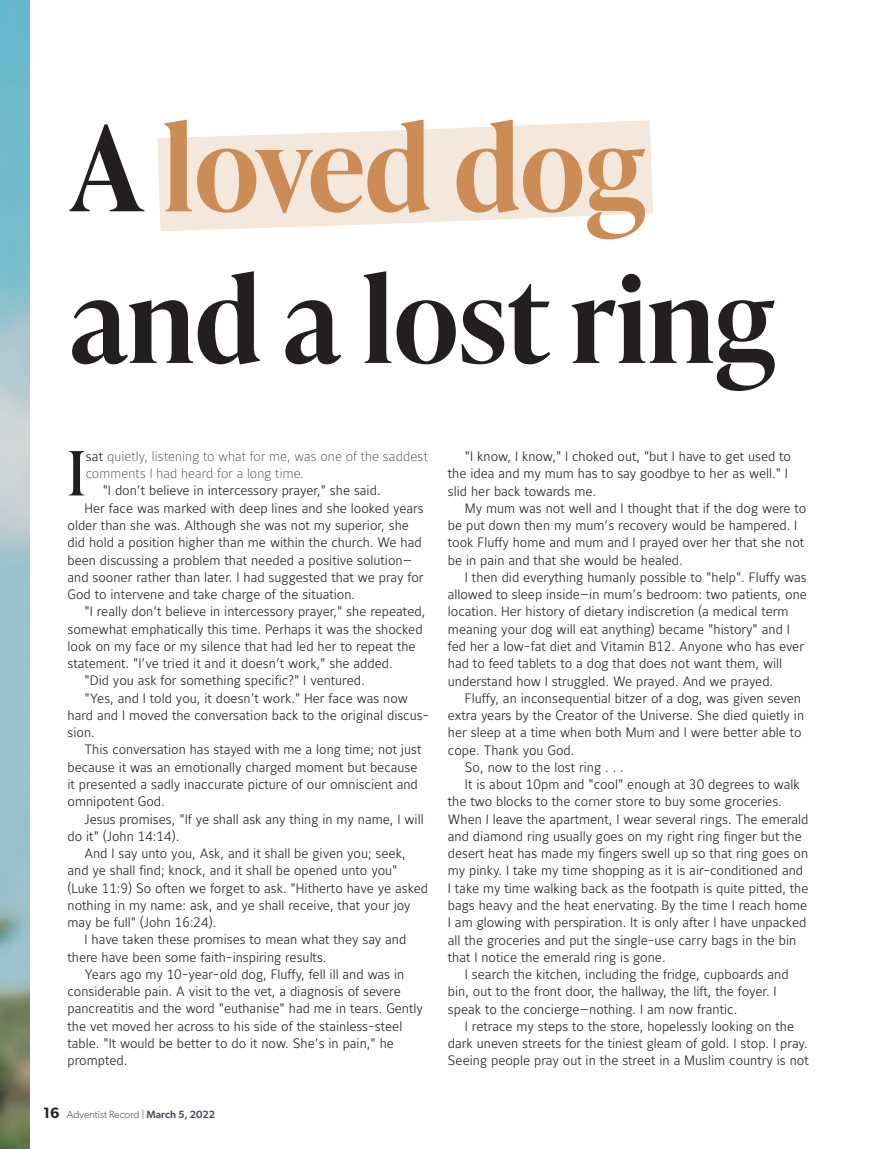
<style>
.page{position:relative;width:872px;height:1149px;background:#fff}
.page>*{position:absolute;margin:0;border:0;box-sizing:border-box;transform-origin:0 0}
.t1{font:600 117px/151.5px "Ivy Presto Headline";color:#231f20}
.t2{font:60.9px "Ivy Presto Headline";color:#231f20}
.t3{font:13.5px/17.2px "Maurea Light Tf";color:#231f20}
.t4{font:13.5px/17.2px "Maurea Thin Tf";letter-spacing:.01em;color:#231f20}
.t5{font:300 10.5px "Gibson";color:#444250}
.s1{color:#cb8c55}
.s2{font-family:"Maurea Light Tf"}
.s3{font-weight:600;font-size:15px;color:#231f20}
.s4{font-weight:500}
</style>
<div class="page">
<img style="left:0;top:0;width:29px;height:1148px">
<svg style="left:157px;top:120px;width:496px;height:111px"></svg>
<h1 class="t1" style="left:71px;top:88px;width:705px">A <span class="s1">loved dog </span>and a lost ring</h1>
<h2 class="t2" style="left:68px;top:429px;width:20px">I</h2>
<p class="t4" style="left:86px;top:448px;width:344px"><span class="s2">sat</span> quietly, listening to what for me, was one of the saddest comments I had heard for a long time.</p>
<p class="t3" style="left:103px;top:482px;width:279px">"I don’t believe in intercessory prayer," she said.</p>
<p class="t3" style="left:85px;top:500px;width:341px">Her face was marked with deep lines and she looked years</p>
<p class="t3" style="left:68px;top:517px;width:343px">older than she was. Although she was not my superior, she</p>
<p class="t3" style="left:68px;top:534px;width:356px">did hold a position higher than me within the church. We had</p>
<p class="t3" style="left:68px;top:551px;width:346px">been discussing a problem that needed a positive solution—</p>
<p class="t3" style="left:68px;top:569px;width:357px">and sooner rather than later. I had suggested that we pray for</p>
<p class="t3" style="left:68px;top:586px;width:289px">God to intervene and take charge of the situation.</p>
<p class="t3" style="left:85px;top:603px;width:342px">"I really don’t believe in intercessory prayer," she repeated,</p>
<p class="t3" style="left:68px;top:620px;width:357px">somewhat emphatically this time. Perhaps it was the shocked</p>
<p class="t3" style="left:68px;top:638px;width:350px">look on my face or my silence that had led her to repeat the</p>
<p class="t3" style="left:68px;top:655px;width:327px">statement. "I’ve tried it and it doesn’t work," she added.</p>
<p class="t3" style="left:85px;top:672px;width:282px">"Did you ask for something specific?" I ventured.</p>
<p class="t3" style="left:85px;top:689px;width:325px">"Yes, and I told you, it doesn’t work." Her face was now</p>
<p class="t3" style="left:68px;top:707px;width:363px">hard and I moved the conversation back to the original discus-</p>
<p class="t3" style="left:68px;top:724px;width:29px">sion.</p>
<p class="t3" style="left:85px;top:741px;width:338px">This conversation has stayed with me a long time; not just</p>
<p class="t3" style="left:68px;top:758px;width:351px">because it was an emotionally charged moment but because</p>
<p class="t3" style="left:68px;top:776px;width:352px">it presented a sadly inaccurate picture of our omniscient and</p>
<p class="t3" style="left:68px;top:793px;width:99px">omnipotent God.</p>
<p class="t3" style="left:85px;top:810px;width:340px">Jesus promises, "If ye shall ask any thing in my name, I will</p>
<p class="t3" style="left:68px;top:828px;width:113px">do it" (John 14:14).</p>
<p class="t3" style="left:85px;top:845px;width:323px">And I say unto you, Ask, and it shall be given you; seek,</p>
<p class="t3" style="left:68px;top:862px;width:331px">and ye shall find; knock, and it shall be opened unto you"</p>
<p class="t3" style="left:68px;top:879px;width:362px">(Luke 11:9) So often we forget to ask. "Hitherto have ye asked</p>
<p class="t3" style="left:68px;top:897px;width:345px">nothing in my name: ask, and ye shall receive, that your joy</p>
<p class="t3" style="left:68px;top:914px;width:150px">may be full" (John 16:24).</p>
<p class="t3" style="left:85px;top:931px;width:323px">I have taken these promises to mean what they say and</p>
<p class="t3" style="left:68px;top:948px;width:260px">there have been some faith-inspiring results.</p>
<p class="t3" style="left:85px;top:966px;width:321px">Years ago my 10-year-old dog, Fluffy, fell ill and was in</p>
<p class="t3" style="left:68px;top:983px;width:335px">considerable pain. A visit to the vet, a diagnosis of severe</p>
<p class="t3" style="left:68px;top:1000px;width:357px">pancreatitis and the word "euthanise" had me in tears. Gently</p>
<p class="t3" style="left:68px;top:1017px;width:336px">the vet moved her across to his side of the stainless-steel</p>
<p class="t3" style="left:68px;top:1035px;width:328px">table. "It would be better to do it now. She’s in pain," he</p>
<p class="t3" style="left:68px;top:1052px;width:61px">prompted.</p>
<p class="t5" style="left:43px;top:1107px;width:174px"><span class="s3">16</span> Adventist Record | <span class="s4">March 5, 2022</span></p>
<p class="t3" style="left:448px;top:448px;width:345px;text-indent:17px">"I know, I know," I choked out, "but I have to get used to the idea and my mum has to say goodbye to her as well." I slid her back towards me.</p>
<p class="t3" style="left:448px;top:500px;width:360px;text-indent:17px">My mum was not well and I thought that if the dog were to be put down then my mum’s recovery would be hampered. I took Fluffy home and mum and I prayed over her that she not be in pain and that she would be healed.</p>
<p class="t3" style="left:448px;top:569px;width:360px;text-indent:17px">I then did everything humanly possible to "help". Fluffy was allowed to sleep inside—in mum’s bedroom: two patients, one location. Her history of dietary indiscretion (a medical term meaning your dog will eat anything) became "history" and I fed her a low-fat diet and Vitamin B12. Anyone who has ever had to feed tablets to a dog that does not want them, will understand how I struggled. We prayed. And we prayed.</p>
<p class="t3" style="left:465px;top:690px;width:337px">Fluffy, an inconsequential bitzer of a dog, was given seven</p>
<p class="t3" style="left:448px;top:707px;width:358px">extra years by the Creator of the Universe. She died quietly in</p>
<p class="t3" style="left:448px;top:724px;width:355px">her sleep at a time when both Mum and I were better able to</p>
<p class="t3" style="left:448px;top:741px;width:128px">cope. Thank you God.</p>
<p class="t3" style="left:465px;top:759px;width:160px">So, now to the lost ring . . .</p>
<p class="t3" style="left:465px;top:776px;width:336px">It is about 10pm and "cool" enough at 30 degrees to walk</p>
<p class="t3" style="left:448px;top:793px;width:335px">the two blocks to the corner store to buy some groceries.</p>
<p class="t3" style="left:448px;top:810px;width:362px">When I leave the apartment, I wear several rings. The emerald</p>
<p class="t3" style="left:448px;top:828px;width:355px">and diamond ring usually goes on my right ring finger but the</p>
<p class="t3" style="left:448px;top:845px;width:362px">desert heat has made my fingers swell up so that ring goes on</p>
<p class="t3" style="left:448px;top:862px;width:357px">my pinky. I take my time shopping as it is air-conditioned and</p>
<p class="t3" style="left:448px;top:879px;width:362px">I take my time walking back as the footpath is quite pitted, the</p>
<p class="t3" style="left:448px;top:897px;width:361px">bags heavy and the heat enervating. By the time I reach home</p>
<p class="t3" style="left:448px;top:914px;width:360px">I am glowing with perspiration. It is only after I have unpacked</p>
<p class="t3" style="left:448px;top:931px;width:350px">all the groceries and put the single-use carry bags in the bin</p>
<p class="t3" style="left:448px;top:948px;width:219px">that I notice the emerald ring is gone.</p>
<p class="t3" style="left:465px;top:966px;width:325px">I search the kitchen, including the fridge, cupboards and</p>
<p class="t3" style="left:448px;top:983px;width:330px">bin, out to the front door, the hallway, the lift, the foyer. I</p>
<p class="t3" style="left:448px;top:1000px;width:291px">speak to the concierge—nothing. I am now frantic.</p>
<p class="t3" style="left:465px;top:1017px;width:331px">I retrace my steps to the store, hopelessly looking on the</p>
<p class="t3" style="left:448px;top:1035px;width:361px">dark uneven streets for the tiniest gleam of gold. I stop. I pray.</p>
<p class="t3" style="left:448px;top:1052px;width:362px">Seeing people pray out in the street in a Muslim country is not</p>
</div>
